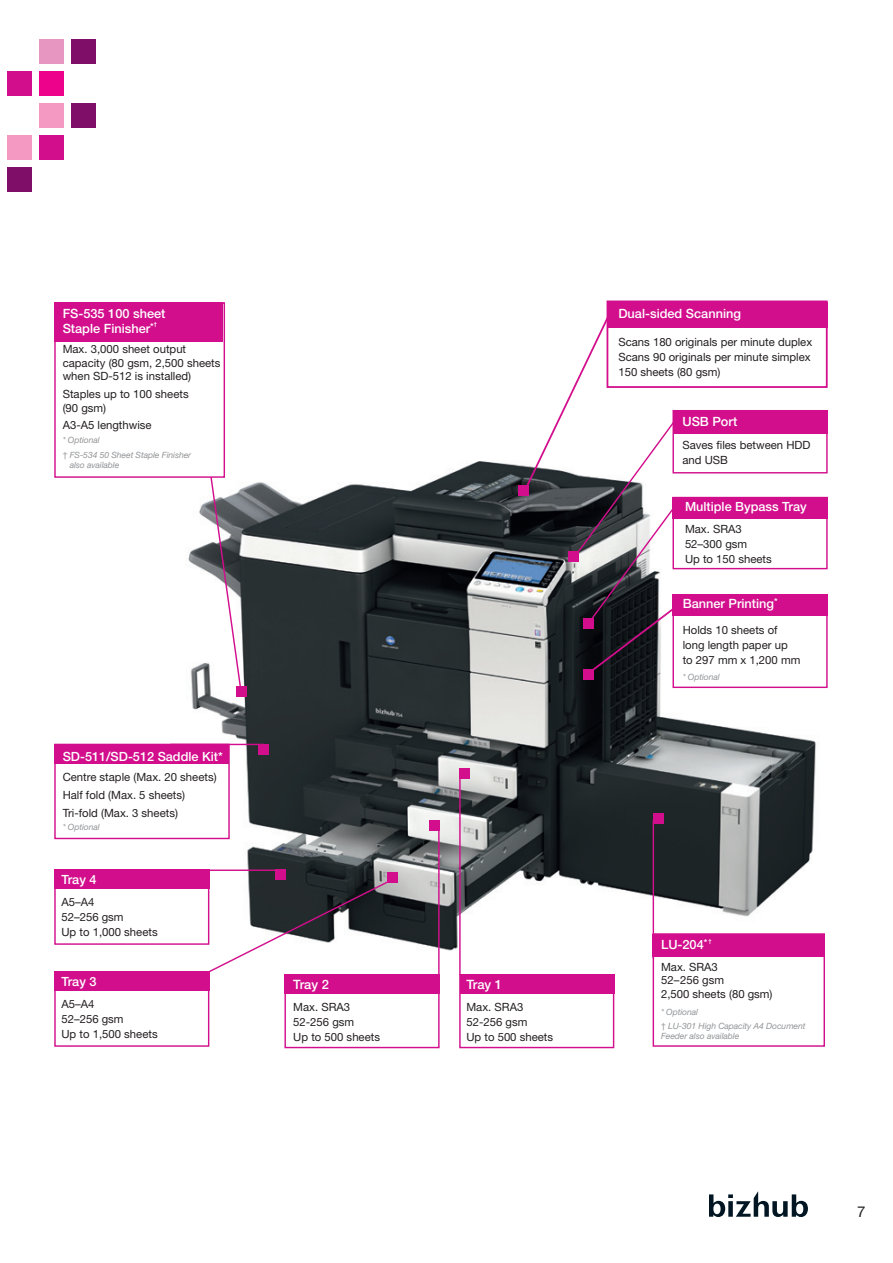
<style>
.page{position:relative;width:893px;height:1263px;background:#fff}
.page>*{position:absolute;margin:0;border:0;box-sizing:border-box;transform-origin:0 0}
.t1{font:15px "Helvetica Neue LT Std";color:#231f20}
.t2{font:500 12.9px "Helvetica Neue LT Std";color:#fff}
.t3{font:500 12.75px/15px "Helvetica Neue LT Std";color:#fff}
.t4{font:500 12.6px "Helvetica Neue LT Std";color:#fff}
.t5{font:11.4px/15px "Helvetica Neue LT Std";color:#231f20}
.t6{font:italic 8.7px "Helvetica Neue LT Std";letter-spacing:-.01em;color:#939598}
.t7{font:italic 8.55px/14px "Helvetica Neue LT Std";letter-spacing:-.01em;color:#939598}
.s1{font-style:normal}
</style>
<div class="page">
<svg style="left:709px;top:1191px;width:99px;height:26px"></svg>
<img style="left:136px;top:461px;width:692px;height:520px">
<div style="left:607px;top:300px;width:221px;height:88px;background:#fff;border:2px solid #d20e8c"></div>
<div style="left:608px;top:302px;width:220px;height:26px;background:#d20e8c"></div>
<div style="left:236px;top:686px;width:11px;height:11px;background:#d20e8c"></div>
<div style="left:54px;top:744px;width:176px;height:95px;background:#fff;border:1px solid #d20e8c"></div>
<div style="left:459px;top:974px;width:155px;height:74px;background:#fff;border:1px solid #d20e8c"></div>
<div style="left:284px;top:974px;width:156px;height:74px;background:#fff;border:1px solid #d20e8c"></div>
<div style="left:460px;top:974px;width:154px;height:20px;background:#d20e8c"></div>
<div style="left:284px;top:974px;width:156px;height:20px;background:#d20e8c"></div>
<svg style="left:136px;top:875px;width:263px;height:99px"></svg>
<hr style="left:170px;top:869px;width:110px;height:2px;background:#d20e8c">
<hr style="left:170px;top:744px;width:94px;height:1px;background:#d20e8c">
<svg style="left:209px;top:475px;width:33px;height:217px"></svg>
<div style="left:429px;top:820px;width:11px;height:11px;background:#d20e8c"></div>
<div style="left:387px;top:872px;width:11px;height:11px;background:#d20e8c"></div>
<div style="left:459px;top:768px;width:11px;height:11px;background:#d20e8c"></div>
<div style="left:653px;top:813px;width:10px;height:11px;background:#d20e8c"></div>
<div style="left:275px;top:869px;width:11px;height:11px;background:#d20e8c"></div>
<div style="left:258px;top:744px;width:11px;height:10px;background:#d20e8c"></div>
<div style="left:672px;top:497px;width:156px;height:72px;background:#fff;border:1px solid #d20e8c"></div>
<div style="left:672px;top:594px;width:156px;height:94px;background:#fff;border:1px solid #d20e8c"></div>
<div style="left:672px;top:497px;width:156px;height:21px;background:#d20e8c"></div>
<div style="left:672px;top:594px;width:156px;height:22px;background:#d20e8c"></div>
<div style="left:583px;top:669px;width:11px;height:10px;background:#d20e8c"></div>
<div style="left:518px;top:485px;width:11px;height:11px;background:#d20e8c"></div>
<div style="left:54px;top:869px;width:155px;height:76px;background:#fff;border:1px solid #d20e8c"></div>
<div style="left:54px;top:869px;width:155px;height:20px;background:#d20e8c"></div>
<div style="left:54px;top:971px;width:155px;height:76px;background:#fff;border:1px solid #d20e8c"></div>
<div style="left:54px;top:971px;width:155px;height:20px;background:#d20e8c"></div>
<div style="left:653px;top:933px;width:172px;height:114px;background:#fff;border:1px solid #d20e8c"></div>
<div style="left:653px;top:934px;width:172px;height:22px;background:#d20e8c"></div>
<div style="left:54px;top:744px;width:175px;height:20px;background:#d20e8c"></div>
<div style="left:672px;top:410px;width:156px;height:63px;background:#fff;border:1px solid #d20e8c"></div>
<div style="left:673px;top:410px;width:155px;height:23px;background:#d20e8c"></div>
<hr style="left:438px;top:829px;width:2px;height:165px;background:#d20e8c">
<hr style="left:459px;top:776px;width:2px;height:199px;background:#d20e8c">
<hr style="left:653px;top:820px;width:1px;height:139px;background:#d20e8c">
<div style="left:54px;top:302px;width:171px;height:176px;background:#fff;border:1px solid #d20e8c"></div>
<div style="left:54px;top:303px;width:169px;height:39px;background:#d20e8c"></div>
<svg style="left:522px;top:302px;width:171px;height:374px"></svg>
<div style="left:39px;top:39px;width:25px;height:25px;background:#e696c1"></div>
<div style="left:71px;top:39px;width:25px;height:25px;background:#7f0e69"></div>
<div style="left:7px;top:71px;width:25px;height:25px;background:#d20e8c"></div>
<div style="left:39px;top:71px;width:25px;height:25px;background:#ed028c"></div>
<div style="left:39px;top:103px;width:25px;height:25px;background:#f499c2"></div>
<div style="left:71px;top:103px;width:25px;height:25px;background:#7f0e69"></div>
<div style="left:7px;top:135px;width:25px;height:25px;background:#f499c2"></div>
<div style="left:39px;top:135px;width:25px;height:25px;background:#d20e8c"></div>
<div style="left:7px;top:167px;width:25px;height:25px;background:#7f0e69"></div>
<p class="t3" style="left:63px;top:305px;width:104px">FS-535 100 sheet<br>Staple Finisher<sup>*</sup><sup>†</sup></p>
<p class="t5" style="left:63px;top:342px;width:159px;line-height:13.5px">Max. 3,000 sheet output capacity (80 gsm, 2,500 sheets when SD-512 is installed)</p>
<p class="t5" style="left:63px;top:387px;width:128px;line-height:13.5px">Staples up to 100 sheets (90 gsm)</p>
<p class="t5" style="left:63px;top:418px;width:91px">A3-A5 lengthwise</p>
<p class="t7" style="left:63px;top:433px;width:130px">* Optional<br><span class="s1">†</span> FS-534 50 Sheet Staple Finisher</p>
<p class="t7" style="left:70px;top:457px;width:51px">also available</p>
<p class="t3" style="left:63px;top:748px;width:162px">SD-511/SD-512 Saddle Kit*</p>
<p class="t5" style="left:63px;top:768px;width:155px;line-height:17.7px">Centre staple (Max. 20 sheets)<br>Half fold (Max. 5 sheets)<br>Tri-fold (Max. 3 sheets)</p>
<p class="t7" style="left:63px;top:820px;width:39px">* Optional</p>
<p class="t3" style="left:61px;top:872px;width:37px">Tray 4</p>
<p class="t5" style="left:61px;top:894px;width:98px">A5–A4<br>52–256 gsm<br>Up to 1,000 sheets</p>
<p class="t3" style="left:61px;top:974px;width:37px">Tray 3</p>
<p class="t5" style="left:61px;top:996px;width:98px">A5–A4<br>52–256 gsm<br>Up to 1,500 sheets</p>
<p class="t2" style="left:293px;top:976px;width:37px">Tray 2</p>
<p class="t5" style="left:293px;top:999px;width:88px">Max. SRA3<br>52-256 gsm<br>Up to 500 sheets</p>
<p class="t3" style="left:618px;top:306px;width:124px">Dual-sided Scanning</p>
<p class="t5" style="left:618px;top:334px;width:195px">Scans 180 originals per minute duplex<br>Scans 90 originals per minute simplex<br>150 sheets (80 gsm)</p>
<p class="t3" style="left:682px;top:414px;width:56px">USB Port</p>
<p class="t5" style="left:682px;top:437px;width:130px">Saves files between HDD and USB</p>
<p class="t4" style="left:685px;top:499px;width:123px">Multiple Bypass Tray</p>
<p class="t5" style="left:685px;top:521px;width:88px">Max. SRA3<br>52–300 gsm<br>Up to 150 sheets</p>
<p class="t3" style="left:683px;top:596px;width:97px">Banner Printing<sup>*</sup></p>
<p class="t5" style="left:683px;top:622px;width:119px">Holds 10 sheets of long length paper up to 297 mm x 1,200 mm</p>
<p class="t6" style="left:683px;top:671px;width:39px">* Optional</p>
<p class="t2" style="left:466px;top:976px;width:37px">Tray 1</p>
<p class="t5" style="left:466px;top:999px;width:88px">Max. SRA3<br>52-256 gsm<br>Up to 500 sheets</p>
<p class="t3" style="left:661px;top:937px;width:52px">LU-204<sup>*</sup> <sup>†</sup></p>
<p class="t5" style="left:661px;top:960px;width:113px;line-height:13.5px">Max. SRA3<br>52–256 gsm<br>2,500 sheets (80 gsm)</p>
<p class="t7" style="left:661px;top:1004px;width:146px">* Optional<br><span class="s1">†</span> LU-301 High Capacity A4 Document</p>
<p class="t7" style="left:661px;top:1028px;width:80px">Feeder also available</p>
<h1 class="t1" style="left:857px;top:1203px;width:10px">7</h1>
</div>
